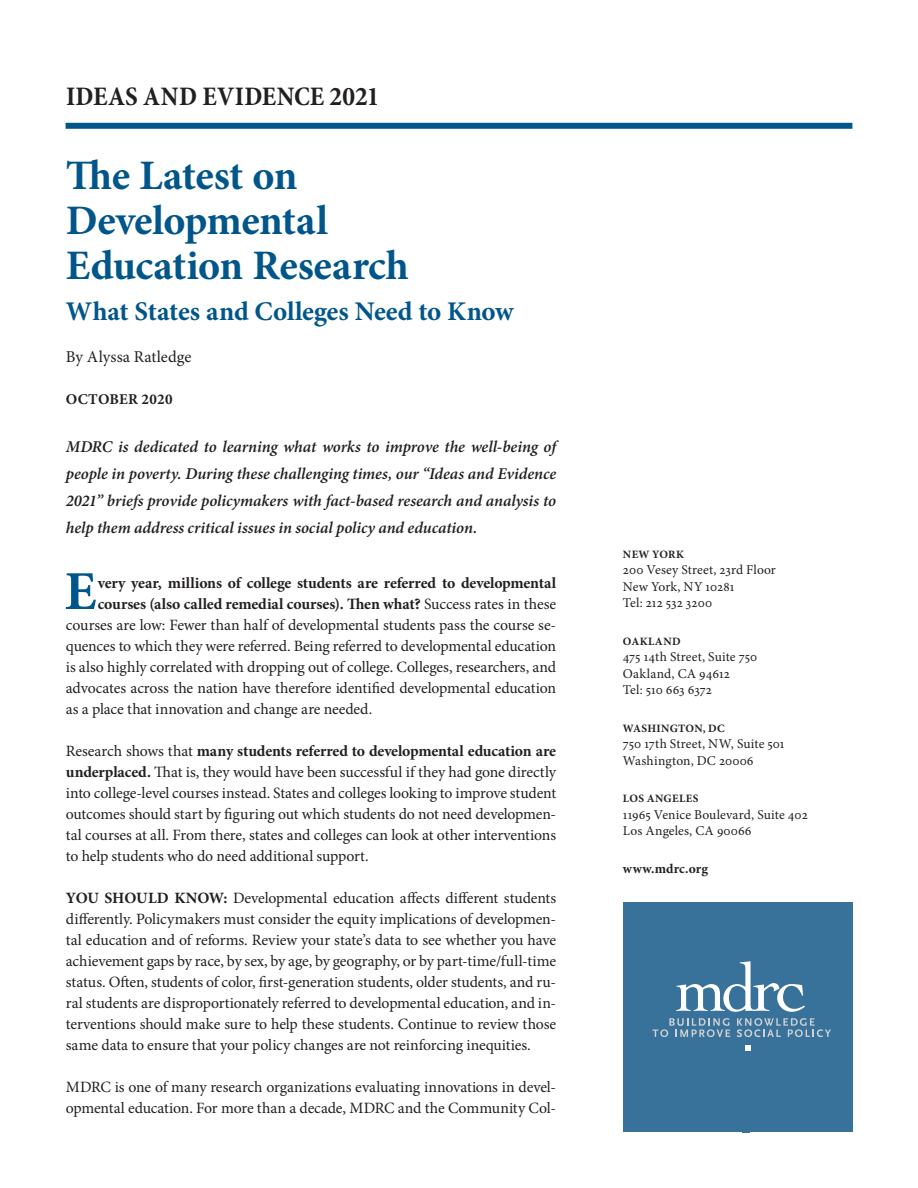
<style>
.page{position:relative;width:918px;height:1188px;background:#fff}
.page>*{position:absolute;margin:0;border:0;box-sizing:border-box;transform-origin:0 0}
.Body_Text_First_para{font:700 54.9px "Minion Pro";color:#00568a}
.t1{font:700 42px/45px "Minion Pro";letter-spacing:-.01em;color:#00568a}
.Subtitle{font:700 27px "Minion Pro";letter-spacing:-.01em;color:#00568a}
.t2{font:700 condensed 27px "Minion Pro";letter-spacing:.005em;color:#231f20}
.Boilerplate_Intro{font:italic 600 16.5px/27px "Minion Pro";letter-spacing:-.005em;color:#231f20;text-align:justify}
.Authors{font:16.5px "Minion Pro";letter-spacing:.005em;color:#231f20}
.Body_Text{font:15.75px/21px "Minion Pro";letter-spacing:-.01em;color:#231f20;text-align:justify}
.Body_Text_First_para-2{font:15.75px "Minion Pro";letter-spacing:-.01em;color:#231f20}
.Body_Text_First_para-3{font:700 15.75px "Minion Pro";letter-spacing:-.005em;color:#231f20}
.Date{font:700 15px "Minion Pro";letter-spacing:.02em;color:#231f20}
.t3{font:13.5px/16.5px "Minion Pro";letter-spacing:.005em;color:#231f20}
.t4{font:700 13.5px "Minion Pro";letter-spacing:.01em;color:#231f20}
.t5{font:700 11.25px "Minion Pro";letter-spacing:.03em;color:#231f20}
.s1{font-weight:400}
.s2{font-weight:700}
</style>
<div class="page">
<div style="left:742px;top:1125px;width:7px;height:8px;background:#38729a"></div>
<div style="left:623px;top:902px;width:229px;height:230px;background:#38729a"></div>
<svg style="left:653px;top:961px;width:178px;height:90px"></svg>
<div style="left:66px;top:123px;width:786px;height:6px;background:#00568a"></div>
<h3 class="t2" style="left:66px;top:78px;width:315px">IDEAS AND EVIDENCE 2021</h3>
<p class="t1" style="left:66px;top:153px;width:345px">The Latest on<br>Developmental<br>Education Research</p>
<p class="Subtitle" style="left:66px;top:292px;width:449px">What States and Colleges Need to Know</p>
<p class="Authors" style="left:66px;top:345px;width:127px">By Alyssa Ratledge</p>
<p class="Date" style="left:66px;top:388px;width:108px">OCTOBER 2020</p>
<p class="Boilerplate_Intro" style="left:66px;top:433px;width:492px">MDRC is dedicated to learning what works to improve the well-being of people in poverty. During these challenging times, our “Ideas and Evidence 2021” briefs provide policymakers with fact-based research and analysis to help them address critical issues in social policy and education.</p>
<p class="Body_Text_First_para" style="left:64px;top:553px;width:33px">E</p>
<p class="Body_Text_First_para-3" style="left:98px;top:572px;width:460px">very year, millions of college students are referred to developmental</p>
<p class="Body_Text_First_para-3" style="left:98px;top:593px;width:460px">courses (also called remedial courses). Then what? <span class="s1">Success rates in these</span></p>
<p class="Body_Text_First_para-2" style="left:66px;top:614px;width:492px">courses are low: Fewer than half of developmental students pass the course se-</p>
<p class="Body_Text_First_para-2" style="left:66px;top:635px;width:492px">quences to which they were referred. Being referred to developmental education</p>
<p class="Body_Text_First_para-2" style="left:66px;top:656px;width:492px">is also highly correlated with dropping out of college. Colleges, researchers, and</p>
<p class="Body_Text_First_para-2" style="left:66px;top:677px;width:492px">advocates across the nation have therefore identified developmental education</p>
<p class="Body_Text_First_para-2" style="left:66px;top:698px;width:308px">as a place that innovation and change are needed.</p>
<p class="Body_Text" style="left:66px;top:741px;width:492px">Research shows that <span class="s2">many students referred to developmental education are underplaced.</span> That is, they would have been successful if they had gone directly into college-level courses instead. States and colleges looking to improve student outcomes should start by figuring out which students do not need developmen&shy;tal courses at all. From there, states and colleges can look at other interventions to help students who do need additional support.</p>
<p class="Body_Text" style="left:66px;top:888px;width:492px"><span class="s2">YOU SHOULD KNOW:</span> Developmental education affects different students differently. Policymakers must consider the equity implications of developmen&shy;tal education and of reforms. Review your state’s data to see whether you have achievement gaps by race, by sex, by age, by geography, or by part-time/full-time status. Often, students of color, first-generation students, older students, and ru&shy;ral students are disproportionately referred to developmental education, and in&shy;terventions should make sure to help these students. Continue to review those same data to ensure that your policy changes are not reinforcing inequities.</p>
<p class="Body_Text" style="left:66px;top:1077px;width:492px">MDRC is one of many research organizations evaluating innovations in devel&shy;opmental education. For more than a decade, MDRC and the Community Col-</p>
<p class="t5" style="left:623px;top:546px;width:63px">NEW YORK</p>
<p class="t3" style="left:623px;top:562px;width:155px">200 Vesey Street, 23rd Floor<br>New York, NY 10281<br>Tel: 212 532 3200</p>
<p class="t5" style="left:623px;top:633px;width:59px">OAKLAND</p>
<p class="t3" style="left:623px;top:649px;width:136px">475 14th Street, Suite 750<br>Oakland, CA 94612<br>Tel: 510 663 6372</p>
<p class="t5" style="left:623px;top:720px;width:103px">WASHINGTON, DC</p>
<p class="t3" style="left:623px;top:736px;width:163px">750 17th Street, NW, Suite 501<br>Washington, DC 20006</p>
<p class="t5" style="left:623px;top:791px;width:77px">LOS ANGELES</p>
<p class="t3" style="left:623px;top:806px;width:186px">11965 Venice Boulevard, Suite 402<br>Los Angeles, CA 90066</p>
<p class="t4" style="left:623px;top:859px;width:87px">www.mdrc.org</p>
</div>
